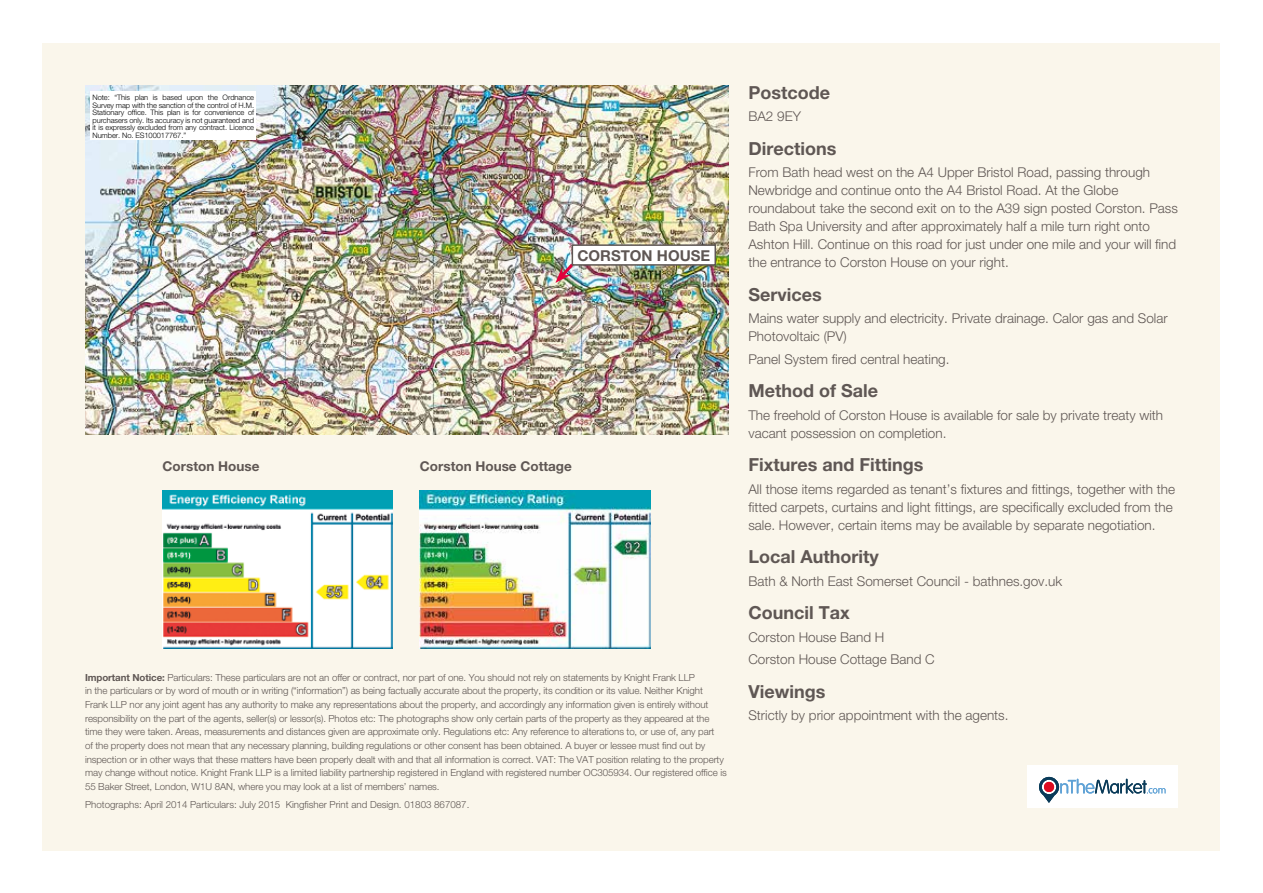
<style>
.page{position:relative;width:1263px;height:893px;background:#fff}
.page>*{position:absolute;margin:0;border:0;box-sizing:border-box;transform-origin:0 0}
.t1{font:700 18px "Helvetica Neue";color:#5f5754}
.t2{font:700 15px "Helvetica Neue";color:#5f5754}
.t3{font:300 13.5px/18px "Helvetica Neue";color:#5f5754}
.t4{font:700 13.5px "Helvetica Neue";color:#5f5754}
.t5{font:300 9.75px/13.6px "Helvetica Neue";letter-spacing:-.01em;color:#5f5754}
.t6{font:300 7.5px/7.5px "Helvetica Neue";letter-spacing:-.01em;color:#000;text-align:justify}
.s1{font-weight:700}
</style>
<div class="page">
<div style="left:43px;top:43px;width:1177px;height:807px;background:#faf6eb"></div>
<img style="left:85px;top:85px;width:643px;height:350px">
<div style="left:90px;top:91px;width:166px;height:49px;background:#fff"></div>
<svg style="left:555px;top:260px;width:21px;height:23px"></svg>
<div style="left:572px;top:245px;width:143px;height:20px;background:#fff"></div>
<div style="left:572px;top:244px;width:144px;height:22px;border:2px solid #5f5754"></div>
<div style="left:1026px;top:765px;width:151px;height:43px;background:#fff"></div>
<svg style="left:1039px;top:777px;width:126px;height:26px"></svg>
<div style="left:1044px;top:782px;width:10px;height:10px;background:#dd0c20;border-radius:50%"></div>
<img style="left:163px;top:490px;width:230px;height:159px">
<img style="left:420px;top:490px;width:230px;height:159px">
<p class="t6" style="left:92px;top:93px;width:163px">Note: “This plan is based upon the Ordnance Survey map with the sanction of the control of H.M.<br>Stationary office. This plan is for convenience of purchasers only. Its accuracy is not guaranteed and it is expressly excluded from any contract. Licence Number. No. ES100017767.”</p>
<h2 class="t2" style="left:577px;top:246px;width:23px">CORSTON</h2>
<h2 class="t2" style="left:657px;top:246px;width:55px">HOUSE</h2>
<h3 class="t4" style="left:163px;top:458px;width:98px">Corston House</h3>
<h3 class="t4" style="left:420px;top:458px;width:154px">Corston House Cottage</h3>
<p class="t5" style="left:85px;top:670px;width:643px"><span class="s1">Important Notice:</span> Particulars: These particulars are not an offer or contract, nor part of one. You should not rely on statements by Knight Frank LLP<br>in the particulars or by word of mouth or in writing (“information”) as being factually accurate about the property, its condition or its value. Neither Knight Frank LLP nor any joint agent has any authority to make any representations about the property, and accordingly any information given is entirely without responsibility on the part of the agents, seller(s) or lessor(s). Photos etc: The photographs show only certain parts of the property as they appeared at the time they were taken. Areas, measurements and distances given are approximate only. Regulations etc: Any reference to alterations to, or use of, any part<br>of the property does not mean that any necessary planning, building regulations or other consent has been obtained. A buyer or lessee must find out by inspection or in other ways that these matters have been properly dealt with and that all information is correct. VAT: The VAT position relating to the property may change without notice. Knight Frank LLP is a limited liability partnership registered in England with registered number OC305934. Our registered office is 55 Baker Street, London, W1U 8AN, where you may look at a list of members’ names.</p>
<p class="t5" style="left:85px;top:797px;width:386px">Photographs: April 2014 Particulars: July 2015 Kingfisher Print and Design. 01803 867087.</p>
<h1 class="t1" style="left:748px;top:82px;width:83px">Postcode</h1>
<h3 class="t3" style="left:748px;top:107px;width:54px">BA2 9EY</h3>
<h1 class="t1" style="left:748px;top:138px;width:89px">Directions</h1>
<p class="t3" style="left:748px;top:163px;width:431px">From Bath head west on the A4 Upper Bristol Road, passing through Newbridge and continue onto the A4 Bristol Road. At the Globe roundabout take the second exit on to the A39 sign posted Corston. Pass Bath Spa University and after approximately half a mile turn right onto Ashton Hill. Continue on this road for just under one mile and your will find the entrance to Corston House on your right.</p>
<h1 class="t1" style="left:748px;top:284px;width:75px">Services</h1>
<h3 class="t3" style="left:748px;top:309px;width:421px">Mains water supply and electricity. Private drainage. Calor gas and Solar<br>Photovoltaic (PV)</h3>
<h3 class="t3" style="left:748px;top:350px;width:203px">Panel System fired central heating.</h3>
<h1 class="t1" style="left:748px;top:380px;width:131px">Method of Sale</h1>
<h3 class="t3" style="left:748px;top:406px;width:416px">The freehold of Corston House is available for sale by private treaty with vacant possession on completion.</h3>
<h1 class="t1" style="left:748px;top:454px;width:176px">Fixtures and Fittings</h1>
<h3 class="t3" style="left:748px;top:480px;width:428px">All those items regarded as tenant’s fixtures and fittings, together with the fitted carpets, curtains and light fittings, are specifically excluded from the sale. However, certain items may be available by separate negotiation.</h3>
<h1 class="t1" style="left:748px;top:546px;width:132px">Local Authority</h1>
<h3 class="t3" style="left:748px;top:572px;width:315px">Bath &amp; North East Somerset Council - bathnes.gov.uk</h3>
<h1 class="t1" style="left:748px;top:602px;width:103px">Council Tax</h1>
<h3 class="t3" style="left:748px;top:625px;width:188px;line-height:22.2px">Corston House Band H<br>Corston House Cottage Band C</h3>
<h1 class="t1" style="left:748px;top:680px;width:78px">Viewings</h1>
<h3 class="t3" style="left:748px;top:706px;width:262px">Strictly by prior appointment with the agents.</h3>
</div>
